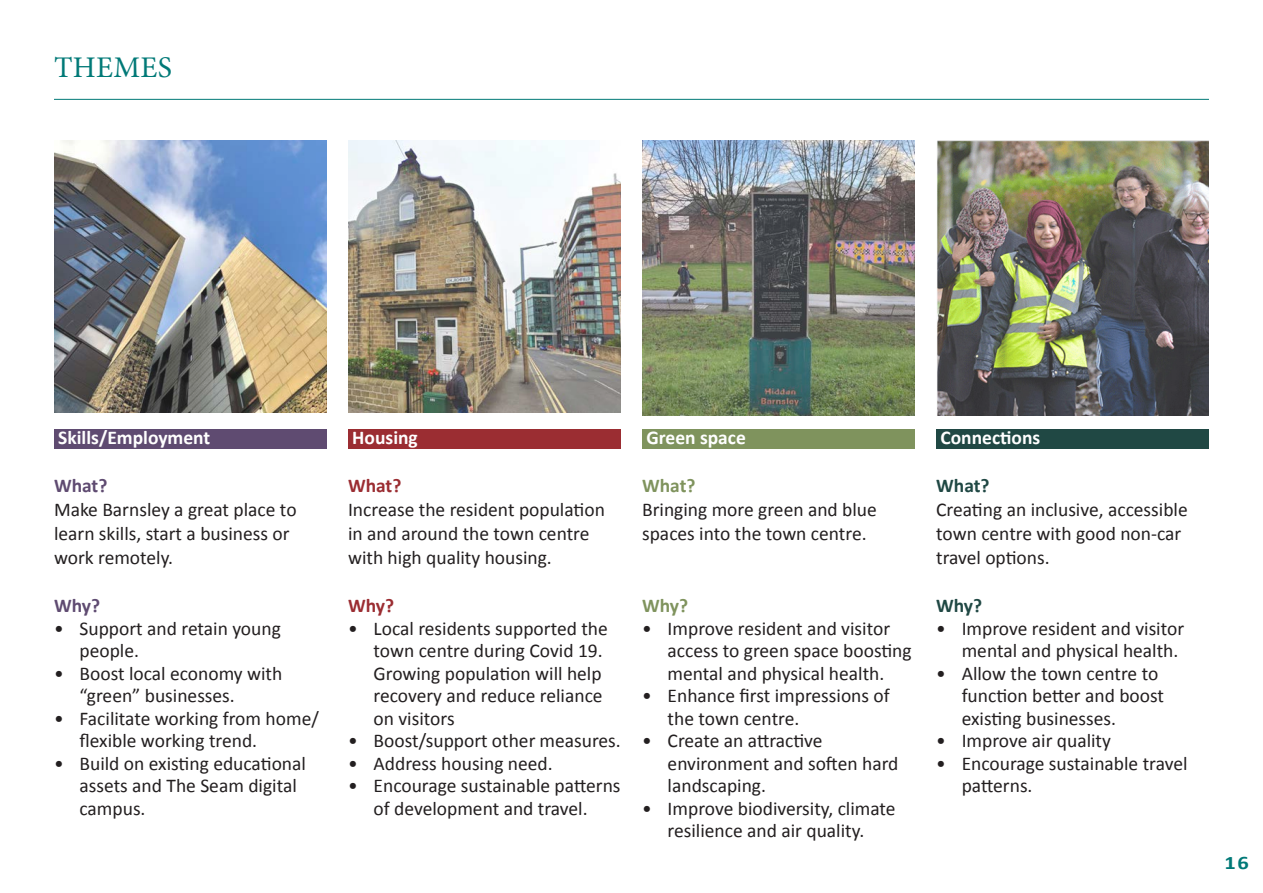
<style>
.page{position:relative;width:1263px;height:893px;background:#fff}
.page>*{position:absolute;margin:0;border:0;box-sizing:border-box;transform-origin:0 0}
.t1{font:30px "Minion Pro";letter-spacing:.01em;color:#007977}
.P2_-_Page_Bullets{font:19.5px/22.5px "Calibri";color:#231f20}
.P1_-_Page_Body__Blac{font:19.5px/24px "Calibri";color:#231f20}
.H4_-_Page_Subheading{font:700 19.5px "Calibri";color:#fff}
.H5_-_Section_Heading{font:700 19.5px "Calibri";color:#5f4b71}
.H5_-_Section_Heading-2{font:700 19.5px "Calibri";color:#9b2d32}
.H5_-_Section_Heading-3{font:700 19.5px "Calibri";color:#7f935d}
.H5_-_Section_Heading-4{font:700 19.5px "Calibri";color:#204844}
.t2{font:700 19.2px "Calibri";color:#007977;scale:1.18 1}
.s1{color:#fff}
.s2{color:#5f4b71}
.s3{color:#9b2d32}
.s4{color:#7f935d}
.s5{color:#204844}
</style>
<div class="page">
<hr style="left:54px;top:99px;width:1155px;height:1px;background:#007977">
<img style="left:937px;top:140px;width:272px;height:275px">
<img style="left:642px;top:140px;width:273px;height:275px">
<img style="left:54px;top:140px;width:273px;height:273px">
<img style="left:348px;top:140px;width:273px;height:273px">
<div style="left:54px;top:429px;width:273px;height:20px;background:#5f4b71"></div>
<div style="left:348px;top:429px;width:273px;height:20px;background:#9b2d32"></div>
<div style="left:642px;top:429px;width:273px;height:20px;background:#7f935d"></div>
<div style="left:936px;top:429px;width:273px;height:20px;background:#204844"></div>
<h1 class="t1" style="left:54px;top:47px;width:127px">THEMES<span class="s1">,</span></h1>
<h4 class="H4_-_Page_Subheading" style="left:58px;top:425px;width:159px">Skills/Employment<span class="s2">,</span></h4>
<h5 class="H5_-_Section_Heading" style="left:54px;top:473px;width:60px">What?<span class="s1">,</span></h5>
<p class="P1_-_Page_Body__Blac" style="left:54px;top:498px;width:244px">Make Barnsley a great place to learn skills, start a business or work remotely.</p>
<h5 class="H5_-_Section_Heading" style="left:54px;top:593px;width:53px">Why?<span class="s1">,</span></h5>
<p class="P2_-_Page_Bullets" style="left:80px;top:617px;width:203px;text-indent:-26px">• Support and retain young people.</p>
<p class="P2_-_Page_Bullets" style="left:80px;top:662px;width:204px;text-indent:-26px">• Boost local economy with “green” businesses.</p>
<p class="P2_-_Page_Bullets" style="left:80px;top:707px;width:241px;text-indent:-26px">• Facilitate working from home/ flexible working trend.</p>
<p class="P2_-_Page_Bullets" style="left:80px;top:752px;width:228px;text-indent:-26px">• Build on existing educational assets and The Seam digital campus.</p>
<h4 class="H4_-_Page_Subheading" style="left:352px;top:425px;width:72px">Housing<span class="s3">,</span></h4>
<h5 class="H5_-_Section_Heading-2" style="left:348px;top:473px;width:60px">What?<span class="s1">,</span></h5>
<p class="P1_-_Page_Body__Blac" style="left:348px;top:498px;width:258px">Increase the resident population in and around the town centre with high quality housing.</p>
<h5 class="H5_-_Section_Heading-2" style="left:348px;top:593px;width:53px">Why?<span class="s1">,</span></h5>
<p class="P2_-_Page_Bullets" style="left:374px;top:617px;width:236px;text-indent:-26px">• Local residents supported the town centre during Covid 19.<br>Growing population will help recovery and reduce reliance on visitors</p>
<p class="P2_-_Page_Bullets" style="left:348px;top:729px;width:274px">• Boost/support other measures.</p>
<p class="P2_-_Page_Bullets" style="left:348px;top:752px;width:206px">• Address housing need.</p>
<p class="P2_-_Page_Bullets" style="left:348px;top:774px;width:274px;text-align:center">• Encourage sustainable patterns of development and travel.</p>
<h4 class="H4_-_Page_Subheading" style="left:646px;top:425px;width:106px">Green space<span class="s4">,</span></h4>
<h5 class="H5_-_Section_Heading-3" style="left:642px;top:473px;width:60px">What?<span class="s1">,</span></h5>
<p class="P1_-_Page_Body__Blac" style="left:642px;top:498px;width:236px">Bringing more green and blue spaces into the town centre.</p>
<h5 class="H5_-_Section_Heading-3" style="left:642px;top:593px;width:53px">Why?<span class="s1">,</span></h5>
<p class="P2_-_Page_Bullets" style="left:668px;top:617px;width:246px;text-indent:-26px">• Improve resident and visitor access to green space boosting mental and physical health.</p>
<p class="P2_-_Page_Bullets" style="left:668px;top:684px;width:224px;text-indent:-26px">• Enhance first impressions of the town centre.</p>
<p class="P2_-_Page_Bullets" style="left:668px;top:729px;width:232px;text-indent:-26px">• Create an attractive environment and soften hard landscaping.</p>
<p class="P2_-_Page_Bullets" style="left:642px;top:797px;width:255px;text-align:center">• Improve biodiversity, climate resilience and air quality.</p>
<h4 class="H4_-_Page_Subheading" style="left:940px;top:425px;width:106px">Connections<span class="s5">,</span></h4>
<h5 class="H5_-_Section_Heading-4" style="left:936px;top:473px;width:60px">What?<span class="s1">,</span></h5>
<p class="P1_-_Page_Body__Blac" style="left:936px;top:498px;width:253px">Creating an inclusive, accessible town centre with good non-car travel options.</p>
<h5 class="H5_-_Section_Heading-4" style="left:936px;top:593px;width:53px">Why?<span class="s1">,</span></h5>
<p class="P2_-_Page_Bullets" style="left:936px;top:617px;width:250px;text-align:right">• Improve resident and visitor mental and physical health.</p>
<p class="P2_-_Page_Bullets" style="left:962px;top:662px;width:204px;text-indent:-26px">• Allow the town centre to function better and boost existing businesses.</p>
<p class="P2_-_Page_Bullets" style="left:936px;top:729px;width:176px">• Improve air quality</p>
<p class="P2_-_Page_Bullets" style="left:962px;top:752px;width:227px;text-indent:-26px">• Encourage sustainable travel patterns.</p>
<p class="t2" style="left:1224px;top:850px;width:22px">16</p>
</div>
